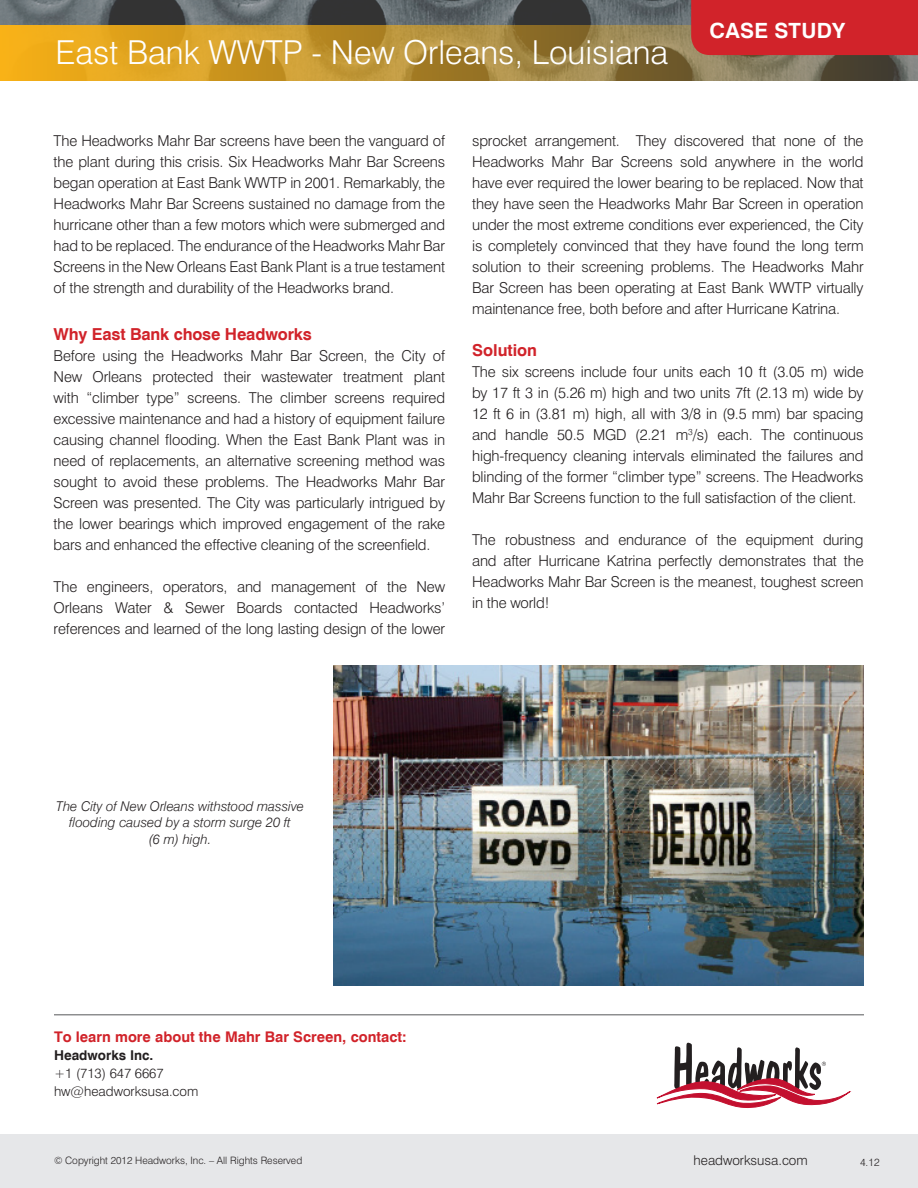
<style>
.page{position:relative;width:918px;height:1188px;background:#fff}
.page>*{position:absolute;margin:0;border:0;box-sizing:border-box;transform-origin:0 0}
.t1{font:300 33px "Swiss 721 BT";color:#fff}
.t2{font:700 21px "Swiss 721 BT";letter-spacing:.015em;color:#fff}
.t3{font:700 16.5px "Swiss 721 BT";letter-spacing:-.01em;color:#d1232a}
.t4{font:300 15px/21px "Swiss 721 BT";letter-spacing:-.01em;color:#231f20;text-align:justify}
.t5{font:700 14.7px "Swiss 721 BT";color:#d1232a}
.t6{font:italic 300 13.5px/16.5px "Swiss 721 BT";color:#231f20;text-align:center}
.t7{font:300 13.5px "Swiss 721 BT";color:#231f20}
.t8{font:700 13.5px "Swiss 721 BT";color:#231f20}
.contact_name{font:300 10.5px "Swiss 721 BT";color:#231f20}
.t9{font:300 10.2px "Swiss 721 BT";color:#231f20}
</style>
<div class="page">
<img style="left:0;top:0;width:691px;height:25px">
<div style="left:0;top:1134px;width:918px;height:54px;background:#e6e7e9"></div>
<svg style="left:0;top:25px;width:918px;height:56px;background:#b48d35"></svg>
<div style="left:691px;top:0;width:227px;height:55px;background:#d1232a"></div>
<hr style="left:54px;top:1014px;width:810px;height:1px;background:#57585a">
<svg style="left:656px;top:1042px;width:194px;height:66px"></svg>
<img style="left:333px;top:665px;width:531px;height:320px">
<p class="t1" style="left:56px;top:32px;width:614px">East Bank WWTP - New Orleans, Louisiana</p>
<p class="t2" style="left:709px;top:18px;width:137px">CASE STUDY</p>
<p class="t4" style="left:54px;top:130px;width:393px">The Headworks Mahr Bar screens have been the vanguard of the plant during this crisis. Six Headworks Mahr Bar Screens began operation at East Bank WWTP in 2001. Remarkably, the Headworks Mahr Bar Screens sustained no damage from the hurricane other than a few motors which were submerged and had to be replaced. The endurance of the Headworks Mahr Bar Screens in the New Orleans East Bank Plant is a true testament of the strength and durability of the Headworks brand.</p>
<p class="t3" style="left:54px;top:324px;width:260px">Why East Bank chose Headworks</p>
<p class="t4" style="left:54px;top:345px;width:393px">Before using the Headworks Mahr Bar Screen, the City of New Orleans protected their wastewater treatment plant with “climber type” screens. The climber screens required excessive maintenance and had a history of equipment failure causing channel flooding. When the East Bank Plant was in need of replacements, an alternative screening method was sought to avoid these problems. The Headworks Mahr Bar Screen was presented. The City was particularly intrigued by the lower bearings which improved engagement of the rake bars and enhanced the effective cleaning of the screenfield.</p>
<p class="t4" style="left:54px;top:576px;width:393px">The engineers, operators, and management of the New Orleans Water &amp; Sewer Boards contacted Headworks’ references and learned of the long lasting design of the lower</p>
<p class="t4" style="left:472px;top:130px;width:393px">sprocket arrangement. They discovered that none of the Headworks Mahr Bar Screens sold anywhere in the world have ever required the lower bearing to be replaced. Now that they have seen the Headworks Mahr Bar Screen in operation under the most extreme conditions ever experienced, the City is completely convinced that they have found the long term solution to their screening problems. The Headworks Mahr Bar Screen has been operating at East Bank WWTP virtually maintenance free, both before and after Hurricane Katrina.</p>
<p class="t3" style="left:472px;top:340px;width:67px">Solution</p>
<p class="t4" style="left:472px;top:361px;width:393px">The six screens include four units each 10 ft (3.05 m) wide by 17 ft 3 in (5.26 m) high and two units 7ft (2.13 m) wide by 12 ft 6 in (3.81 m) high, all with 3/8 in (9.5 mm) bar spacing and handle 50.5 MGD (2.21 m<sup>3</sup>/s) each. The continuous high-frequency cleaning intervals eliminated the failures and blinding of the former “climber type” screens. The Headworks Mahr Bar Screens function to the full satisfaction of the client.</p>
<p class="t4" style="left:472px;top:529px;width:393px">The robustness and endurance of the equipment during and after Hurricane Katrina perfectly demonstrates that the Headworks Mahr Bar Screen is the meanest, toughest screen in the world!</p>
<p class="t6" style="left:56px;top:798px;width:250px">The City of New Orleans withstood massive flooding caused by a storm surge 20 ft</p>
<p class="t6" style="left:149px;top:831px;width:64px">(6 m) high.</p>
<p class="t5" style="left:54px;top:1027px;width:354px">To learn more about the Mahr Bar Screen, contact:</p>
<p class="t8" style="left:54px;top:1047px;width:101px">Headworks Inc.</p>
<p class="t7" style="left:54px;top:1065px;width:111px">+1 (713) 647 6667</p>
<p class="t7" style="left:54px;top:1083px;width:146px">hw@headworksusa.com</p>
<p class="t9" style="left:54px;top:1154px;width:250px">© Copyright 2012 Headworks, Inc. – All Rights Reserved</p>
<p class="t7" style="left:694px;top:1152px;width:116px">headworksusa.com</p>
<p class="contact_name" style="left:860px;top:1156px;width:21px">4.12</p>
</div>
